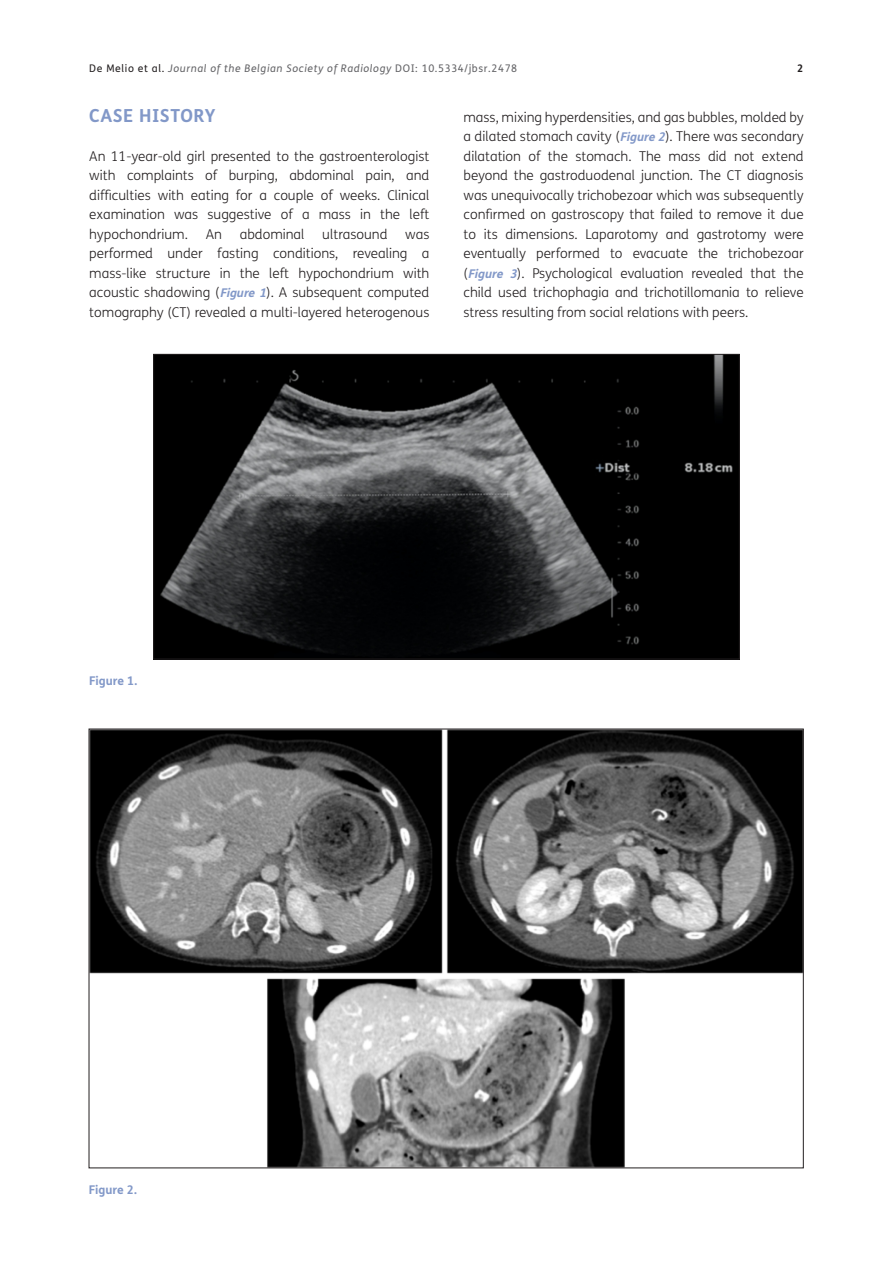
<style>
.page{position:relative;width:893px;height:1263px;background:#fff}
.page>*{position:absolute;margin:0;border:0;box-sizing:border-box;transform-origin:0 0}
.t1{font:700 18px "FS Me";letter-spacing:.03em;color:#8298c8}
.Body_Copy_-_1st_Para{font:300 13.5px/19.5px "FS Me";color:#231f20;text-align:justify}
.Figure_copy{font:700 12px "FS Me";color:#8298c8}
.t2{font:italic 10.5px "FS Me";letter-spacing:.06em;color:#636366}
.t3{font:700 10.5px "FS Me";color:#231f20}
.s1{font-style:normal;color:#231f20}
.s2{font-style:normal}
.s3{font-weight:700;font-style:italic;font-size:12px;color:#8298c8}
</style>
<div class="page">
<img style="left:155px;top:356px;width:583px;height:301px">
<img style="left:91px;top:731px;width:711px;height:435px">
<p class="t2" style="left:89px;top:62px;width:429px"><span class="s1">De Melio et al.</span> Journal of the Belgian Society of Radiology <span class="s2">DOI: 10.5334/jbsr.2478</span></p>
<p class="t3" style="left:797px;top:61px;width:8px">2</p>
<h1 class="t1" style="left:89px;top:104px;width:128px">CASE HISTORY</h1>
<p class="Body_Copy_-_1st_Para" style="left:89px;top:146px;width:342px">An 11-year-old girl presented to the gastroenterologist with complaints of burping, abdominal pain, and difficulties with eating for a couple of weeks. Clinical examination was suggestive of a mass in the left hypochondrium.</p>
<p class="Body_Copy_-_1st_Para" style="left:463px;top:107px;width:342px">mass, mixing hyperdensities, and gas bubbles, molded by a dilated stomach cavity (<span class="s3">Figure 2</span>). There was secondary dilatation of the stomach. The mass did not extend beyond the gastroduodenal junction. The CT diagnosis was unequivocally trichobezoar which was subsequently confirmed on gastroscopy that failed to remove it due to its dimensions. Laparotomy and gastrotomy were eventually performed to evacuate the trichobezoar (<span class="s3">Figure 3</span>). Psychological evaluation revealed that the child used trichophagia and trichotillomania to relieve stress resulting from social relations with peers.</p>
<p class="Body_Copy_-_1st_Para" style="left:206px;top:224px;width:18px">An</p>
<p class="Body_Copy_-_1st_Para" style="left:240px;top:224px;width:66px">abdominal</p>
<p class="Body_Copy_-_1st_Para" style="left:322px;top:224px;width:67px">ultrasound</p>
<p class="Body_Copy_-_1st_Para" style="left:89px;top:224px;width:342px;text-indent:316px">was performed under fasting conditions, revealing a mass-like structure in the left hypochondrium with acoustic shadowing (<span class="s3">Figure 1</span>). A subsequent computed tomography (CT) revealed a multi-layered heterogenous</p>
<p class="Figure_copy" style="left:89px;top:674px;width:49px">Figure 1.</p>
<p class="Figure_copy" style="left:89px;top:1182px;width:49px">Figure 2.</p>
</div>
